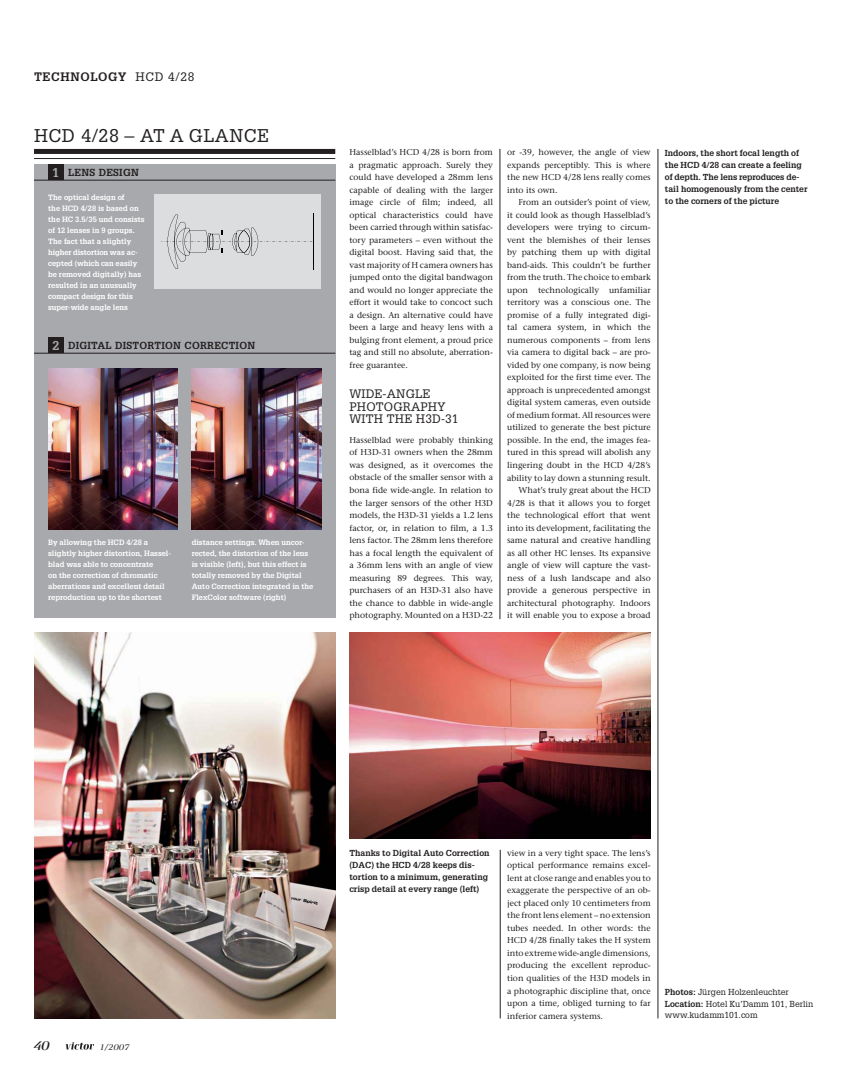
<style>
.page{position:relative;width:851px;height:1078px;background:#fff}
.page>*{position:absolute;margin:0;border:0;box-sizing:border-box;transform-origin:0 0}
.t1{font:18px "Glypha LT";letter-spacing:.025em;color:#231f20}
.t2{font:12.5px "Signa Serif Semi Bold Ita TF";color:#231f20}
.t3{font:12px/12.5px "Glypha LT";letter-spacing:.01em;color:#231f20}
.t4{font:700 12px "Glypha LT";letter-spacing:.05em;color:#231f20}
.t5{font:700 10px "Glypha LT";letter-spacing:.025em;color:#231f20}
.t6{font:8.5px/12.5px "Stone Serif";color:#231f20;text-align:justify}
.t7{font:700 8.5px/12px "Glypha LT";color:#231f20}
.t8{font:8.5px/11.5px "Glypha LT";color:#231f20}
.t9{font:8px "Signa Serif Book Italic TF";color:#231f20}
.t10{font:700 7.5px/11px "Glypha LT";color:#fff}
.s1{font-weight:400}
.s2{font-size:12.5px;color:#a7a9ac}
.s3{font-weight:700}
</style>
<div class="page">
<svg style="left:65px;top:1042px;width:29px;height:7px"></svg>
<hr style="left:500px;top:849px;width:1px;height:169px;background:#231f20">
<hr style="left:499px;top:149px;width:1px;height:470px;background:#231f20">
<hr style="left:657px;top:149px;width:1px;height:869px;background:#231f20">
<div style="left:34px;top:164px;width:301px;height:454px;background:#a7a9ac"></div>
<div style="left:34px;top:149px;width:301px;height:5px;background:#231f20"></div>
<hr style="left:34px;top:158px;width:301px;height:1px;background:#231f20">
<hr style="left:34px;top:180px;width:301px;height:1px;background:#231f20">
<div style="left:48px;top:164px;width:16px;height:16px;background:#231f20"></div>
<hr style="left:34px;top:353px;width:301px;height:1px;background:#231f20">
<div style="left:48px;top:337px;width:16px;height:16px;background:#231f20"></div>
<img style="left:48px;top:369px;width:129px;height:160px">
<img style="left:192px;top:369px;width:129px;height:160px">
<div style="left:154px;top:194px;width:167px;height:94px;background:#dcddde"></div>
<hr style="left:313px;top:213px;width:1px;height:57px;background:#000">
<svg style="left:161px;top:214px;width:151px;height:55px"></svg>
<img style="left:34px;top:632px;width:301px;height:386px">
<img style="left:349px;top:632px;width:301px;height:206px">
<h3 class="t4" style="left:34px;top:72px;width:162px">TECHNOLOGY <span class="s1">HCD 4/28</span></h3>
<h1 class="t1" style="left:34px;top:129px;width:237px">HCD 4/28 – AT A GLANCE</h1>
<p class="t5" style="left:52px;top:169px;width:88px"><span class="s2">1</span> LENS DESIGN</p>
<p class="t10" style="left:48px;top:193px;width:98px">The optical design of<br>the HCD 4/28 is based on the HC 3.5/35 und consists of 12 lenses in 9 groups.<br>The fact that a slightly higher distortion was ac&shy;cepted (which can easily be removed digitally) has resulted in an unusually compact design for this super-wide angle lens</p>
<p class="t5" style="left:52px;top:342px;width:204px"><span class="s2">2</span> DIGITAL DISTORTION CORRECTION</p>
<p class="t10" style="left:48px;top:537px;width:124px">By allowing the HCD 4/28 a slightly higher distortion, Hassel&shy;blad was able to concentrate<br>on the correction of chromatic aberrations and excellent detail reproduction up to the shortest</p>
<p class="t10" style="left:192px;top:537px;width:123px">distance settings. When uncor&shy;rected, the distortion of the lens is visible (left), but this effect is totally removed by the Digital<br>Auto Correction integrated in the<br>FlexColor software (right)</p>
<p class="t6" style="left:349px;top:147px;width:145px">Hasselblad’s HCD 4/28 is born from a pragmatic approach. Surely they could have developed a 28mm lens capable of dealing with the larger image circle of film; indeed, all optical characteristics could have been carried through within satisfac&shy;tory parameters – even without the digital boost. Having said that, the vast majority of H camera owners has jumped onto the digital bandwagon and would no longer appreciate the effort it would take to concoct such a design. An alternative could have been a large and heavy lens with a bulging front element, a proud price tag and still no absolute, aberration&shy;free guarantee.</p>
<h3 class="t3" style="left:349px;top:389px;width:111px">WIDE-ANGLE<br>PHOTOGRAPHY<br>WITH THE H3D-31</h3>
<p class="t6" style="left:349px;top:434px;width:145px">Hasselblad were probably thinking of H3D-31 owners when the 28mm was designed, as it overcomes the obstacle of the smaller sensor with a bona fide wide-angle. In relation to the larger sensors of the other H3D models, the H3D-31 yields a 1.2 lens factor, or, in relation to film, a 1.3 lens factor. The 28mm lens therefore has a focal length the equivalent of a 36mm lens with an angle of view measuring 89 degrees. This way, purchasers of an H3D-31 also have the chance to dabble in wide-angle photography. Mounted on a H3D-22</p>
<p class="t6" style="left:507px;top:147px;width:145px">or -39, however, the angle of view expands perceptibly. This is where the new HCD 4/28 lens really comes into its own.</p>
<p class="t6" style="left:507px;top:197px;width:145px;text-align:right">From an outsider’s point of view,<br>it could look as though Hasselblad’s developers were trying to circum&shy;vent the blemishes of their lenses by patching them up with digital band-aids. This couldn’t be further from the truth. The choice to embark upon technologically unfamiliar territory was a conscious one. The promise of a fully integrated digi&shy;tal camera system, in which the numerous components – from lens via camera to digital back – are pro&shy;vided by one company, is now being exploited for the first time ever. The approach is unprecedented amongst digital system cameras, even outside of medium format. All resources were utilized to generate the best picture possible. In the end, the images fea&shy;tured in this spread will abolish any lingering doubt in the HCD 4/28’s ability to lay down a stunning result.<br>What’s truly great about the HCD 4/28 is that it allows you to forget the technological effort that went into its development, facilitating the same natural and creative handling as all other HC lenses. Its expansive angle of view will capture the vast&shy;ness of a lush landscape and also provide a generous perspective in architectural photography. Indoors it will enable you to expose a broad</p>
<p class="t7" style="left:664px;top:147px;width:144px">Indoors, the short focal length of the HCD 4/28 can create a feeling of depth. The lens reproduces de&shy;tail homogenously from the center to the corners of the picture</p>
<h2 class="t2" style="left:33px;top:1039px;width:18px">40</h2>
<p class="t9" style="left:99px;top:1043px;width:31px">1/2007</p>
<p class="t7" style="left:349px;top:847px;width:142px">Thanks to Digital Auto Correction (DAC) the HCD 4/28 keeps dis&shy;tortion to a minimum, generating crisp detail at every range (left)</p>
<p class="t6" style="left:507px;top:847px;width:145px">view in a very tight space. The lens’s optical performance remains excel&shy;lent at close range and enables you to exaggerate the perspective of an ob&shy;ject placed only 10 centimeters from the front lens element – no extension tubes needed. In other words: the HCD 4/28 finally takes the H system into extreme wide-angle dimensions, producing the excellent reproduc&shy;tion qualities of the H3D models in a photographic discipline that, once upon a time, obliged turning to far inferior camera systems.</p>
<p class="t8" style="left:664px;top:987px;width:150px"><span class="s3">Photos:</span> Jürgen Holzenleuchter<br><span class="s3">Location:</span> Hotel Ku’Damm 101, Berlin www.kudamm101.com</p>
</div>
